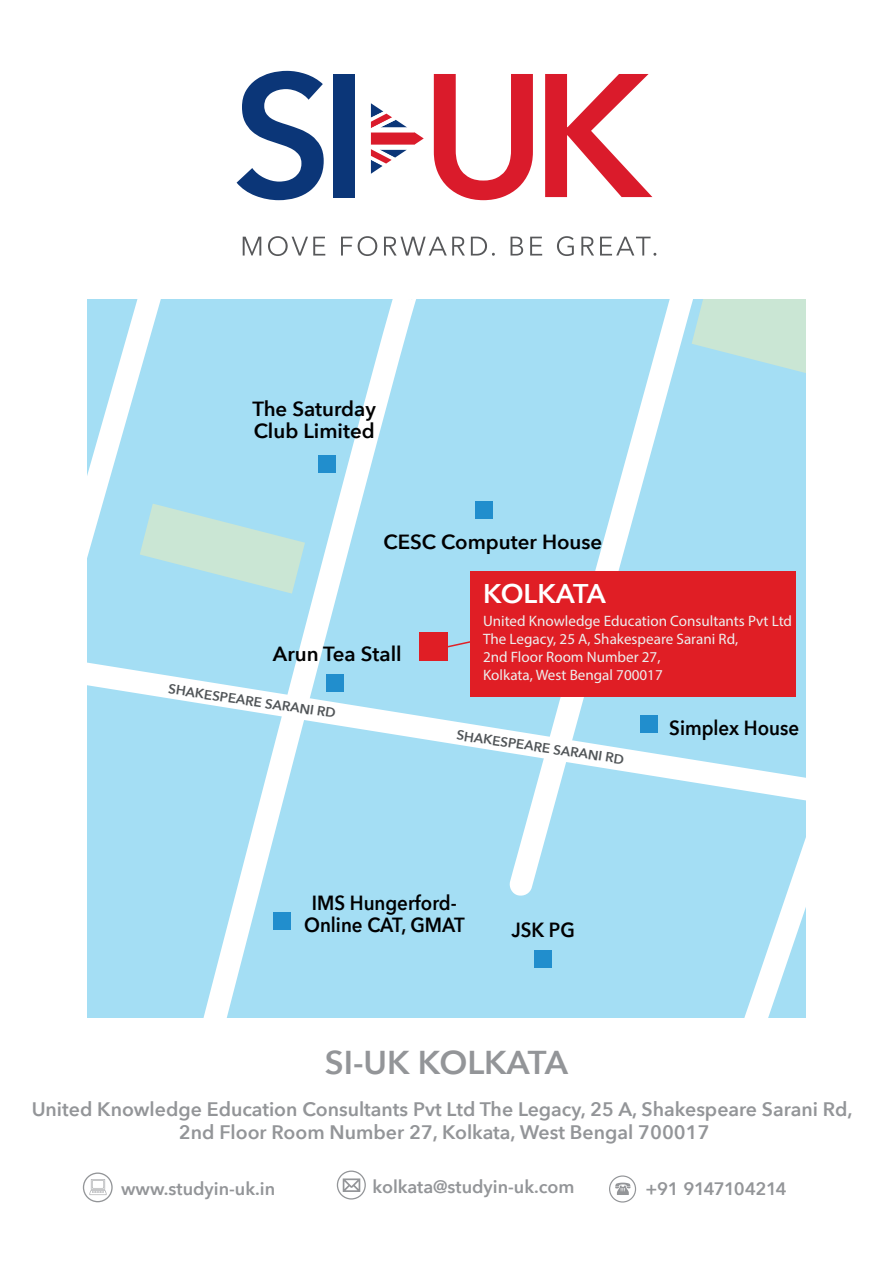
<style>
.page{position:relative;width:893px;height:1263px;background:#fff}
.page>*{position:absolute;margin:0;border:0;box-sizing:border-box;transform-origin:0 0}
.t1{font:600 33px "Avenir Next";letter-spacing:-.005em;color:#939598}
.t2{font:600 27px "Avenir Next";letter-spacing:-.025em;color:#fff}
.t3{font:600 20.4px/21.9px "Avenir Next";color:#000001}
.t4{font:600 20.4px/21.9px "Avenir Next";color:#000001;text-align:center;scale:.92 1}
.t5{font:600 19.5px/23.4px "Avenir Next";color:#939598;text-align:center}
.t6{font:600 18px "Avenir Next";color:#939598}
.t7{font:600 18px "Avenir Next";letter-spacing:-.035em;color:#939598}
.t8{font:15.15px/18.1px "Myriad Pro";color:#edeeed}
.t9{font:600 13.35px "Avenir Next";color:#505457}
</style>
<div class="page">
<svg style="left:243px;top:237px;width:18px;height:19px"></svg>
<svg style="left:268px;top:236px;width:57px;height:20px"></svg>
<svg style="left:341px;top:237px;width:11px;height:19px"></svg>
<svg style="left:358px;top:236px;width:19px;height:20px"></svg>
<svg style="left:384px;top:237px;width:81px;height:19px"></svg>
<svg style="left:471px;top:237px;width:24px;height:19px"></svg>
<svg style="left:511px;top:237px;width:12px;height:19px"></svg>
<svg style="left:530px;top:237px;width:12px;height:19px"></svg>
<svg style="left:557px;top:236px;width:17px;height:20px"></svg>
<svg style="left:581px;top:237px;width:13px;height:19px"></svg>
<svg style="left:600px;top:237px;width:56px;height:19px"></svg>
<svg style="left:237px;top:71px;width:87px;height:129px"></svg>
<div style="left:333px;top:74px;width:22px;height:123px;background:#0b3678"></div>
<svg style="left:434px;top:74px;width:99px;height:126px"></svg>
<svg style="left:545px;top:74px;width:107px;height:123px"></svg>
<svg style="left:371px;top:103px;width:53px;height:71px"></svg>
<svg style="left:337px;top:1170px;width:29px;height:29px"></svg>
<svg style="left:609px;top:1175px;width:27px;height:27px"></svg>
<svg style="left:83px;top:1172px;width:30px;height:30px"></svg>
<div style="left:87px;top:300px;width:719px;height:718px;background:#a4def4"></div>
<svg style="left:87px;top:650px;width:653px;height:140px"></svg>
<svg style="left:190px;top:300px;width:229px;height:718px"></svg>
<svg style="left:508px;top:300px;width:190px;height:596px"></svg>
<svg style="left:740px;top:571px;width:66px;height:447px"></svg>
<div style="left:534px;top:950px;width:18px;height:18px;background:#218ecd"></div>
<div style="left:274px;top:912px;width:17px;height:18px;background:#218ecd"></div>
<div style="left:327px;top:675px;width:17px;height:17px;background:#218ecd"></div>
<div style="left:640px;top:715px;width:17px;height:18px;background:#218ecd"></div>
<div style="left:475px;top:501px;width:18px;height:17px;background:#218ecd"></div>
<div style="left:318px;top:455px;width:17px;height:18px;background:#218ecd"></div>
<svg style="left:87px;top:300px;width:218px;height:294px"></svg>
<svg style="left:692px;top:300px;width:114px;height:87px"></svg>
<svg style="left:447px;top:632px;width:23px;height:18px"></svg>
<div style="left:419px;top:632px;width:28px;height:29px;background:#e01e25"></div>
<div style="left:470px;top:571px;width:325px;height:126px;background:#e01e25"></div>
<p class="t3" style="left:252px;top:398px;width:125px">The Saturday<br>Club Limited</p>
<p class="t3" style="left:383px;top:530px;width:220px">CESC Computer House</p>
<p class="t3" style="left:273px;top:642px;width:130px">Arun Tea Stall</p>
<p class="t9" style="left:170px;top:678px;width:171px;rotate:8deg">SHAKESPEARE SARANI RD</p>
<h2 class="t2" style="left:483px;top:570px;width:124px">KOLKATA</h2>
<p class="t8" style="left:483px;top:611px;width:311px">United Knowledge Education Consultants Pvt Ltd The Legacy, 25 A, Shakespeare Sarani Rd,<br>2nd Floor Room Number 27,<br>Kolkata, West Bengal 700017</p>
<p class="t9" style="left:458px;top:724px;width:171px;rotate:8deg">SHAKESPEARE SARANI RD</p>
<p class="t4" style="left:669px;top:716px;width:143px">Simplex House</p>
<p class="t4" style="left:304px;top:892px;width:176px">IMS Hungerford-<br>Online CAT, GMAT</p>
<p class="t4" style="left:511px;top:918px;width:70px">JSK PG</p>
<h1 class="t1" style="left:325px;top:1034px;width:245px">SI-UK KOLKATA</h1>
<p class="t5" style="left:32px;top:1097px;width:822px">United Knowledge Education Consultants Pvt Ltd The Legacy, 25 A, Shakespeare Sarani Rd,<br>2nd Floor Room Number 27, Kolkata, West Bengal 700017</p>
<p class="t6" style="left:121px;top:1173px;width:155px">www.studyin-uk.in</p>
<p class="t6" style="left:373px;top:1171px;width:204px">kolkata@studyin-uk.com</p>
<p class="t7" style="left:646px;top:1173px;width:143px">+91 9147104214</p>
</div>
